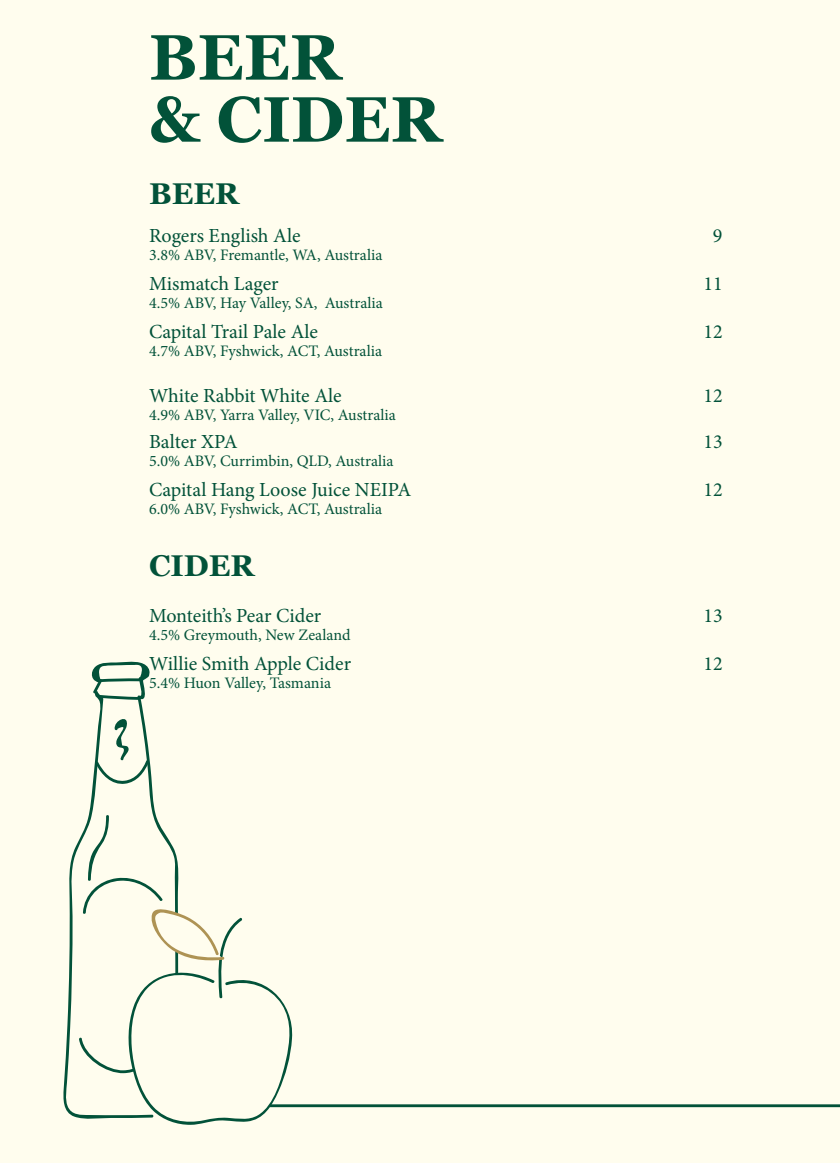
<style>
.page{position:relative;width:840px;height:1163px;background:#fff}
.page>*{position:absolute;margin:0;border:0;box-sizing:border-box;transform-origin:0 0}
.t1{font:700 64px "Georgia";color:#025239}
.t2{font:700 30px "Georgia";color:#025239}
.t3{font:20px "Minion Pro";color:#025239}
.t4{font:16px "Minion Pro";color:#025239}
</style>
<div class="page">
<div style="left:0;top:0;width:839px;height:1162px;background:#fffdee"></div>
<svg style="left:63px;top:840px;width:16px;height:278px"></svg>
<svg style="left:79px;top:661px;width:760px;height:464px"></svg>
<p class="t1" style="left:149px;top:9px;width:193px">BEER</p>
<p class="t1" style="left:149px;top:71px;width:294px">&amp; CIDER</p>
<p class="t2" style="left:149px;top:171px;width:91px">BEER</p>
<p class="t3" style="left:149px;top:222px;width:153px">Rogers English Ale</p>
<p class="t3" style="left:712px;top:222px;width:11px">9</p>
<p class="t4" style="left:149px;top:244px;width:235px">3.8% ABV, Fremantle, WA, Australia</p>
<p class="t3" style="left:149px;top:270px;width:131px">Mismatch Lager</p>
<p class="t3" style="left:703px;top:270px;width:21px">11</p>
<p class="t4" style="left:149px;top:292px;width:235px">4.5% ABV, Hay Valley, SA, Australia</p>
<p class="t3" style="left:149px;top:318px;width:170px">Capital Trail Pale Ale</p>
<p class="t3" style="left:703px;top:318px;width:21px">12</p>
<p class="t4" style="left:149px;top:340px;width:234px">4.7% ABV, Fyshwick, ACT, Australia</p>
<p class="t3" style="left:149px;top:382px;width:194px">White Rabbit White Ale</p>
<p class="t3" style="left:703px;top:382px;width:21px">12</p>
<p class="t4" style="left:149px;top:404px;width:248px">4.9% ABV, Yarra Valley, VIC, Australia</p>
<p class="t3" style="left:149px;top:428px;width:90px">Balter XPA</p>
<p class="t3" style="left:703px;top:428px;width:21px">13</p>
<p class="t4" style="left:149px;top:450px;width:246px">5.0% ABV, Currimbin, QLD, Australia</p>
<p class="t3" style="left:149px;top:476px;width:263px">Capital Hang Loose Juice NEIPA</p>
<p class="t3" style="left:703px;top:476px;width:21px">12</p>
<p class="t4" style="left:149px;top:498px;width:234px">6.0% ABV, Fyshwick, ACT, Australia</p>
<p class="t2" style="left:149px;top:543px;width:107px">CIDER</p>
<p class="t3" style="left:149px;top:602px;width:174px">Monteith’s Pear Cider</p>
<p class="t3" style="left:703px;top:602px;width:21px">13</p>
<p class="t4" style="left:149px;top:624px;width:203px">4.5% Greymouth, New Zealand</p>
<p class="t3" style="left:149px;top:650px;width:203px">Willie Smith Apple Cider</p>
<p class="t3" style="left:703px;top:650px;width:21px">12</p>
<p class="t4" style="left:149px;top:672px;width:183px">5.4% Huon Valley, Tasmania</p>
</div>
